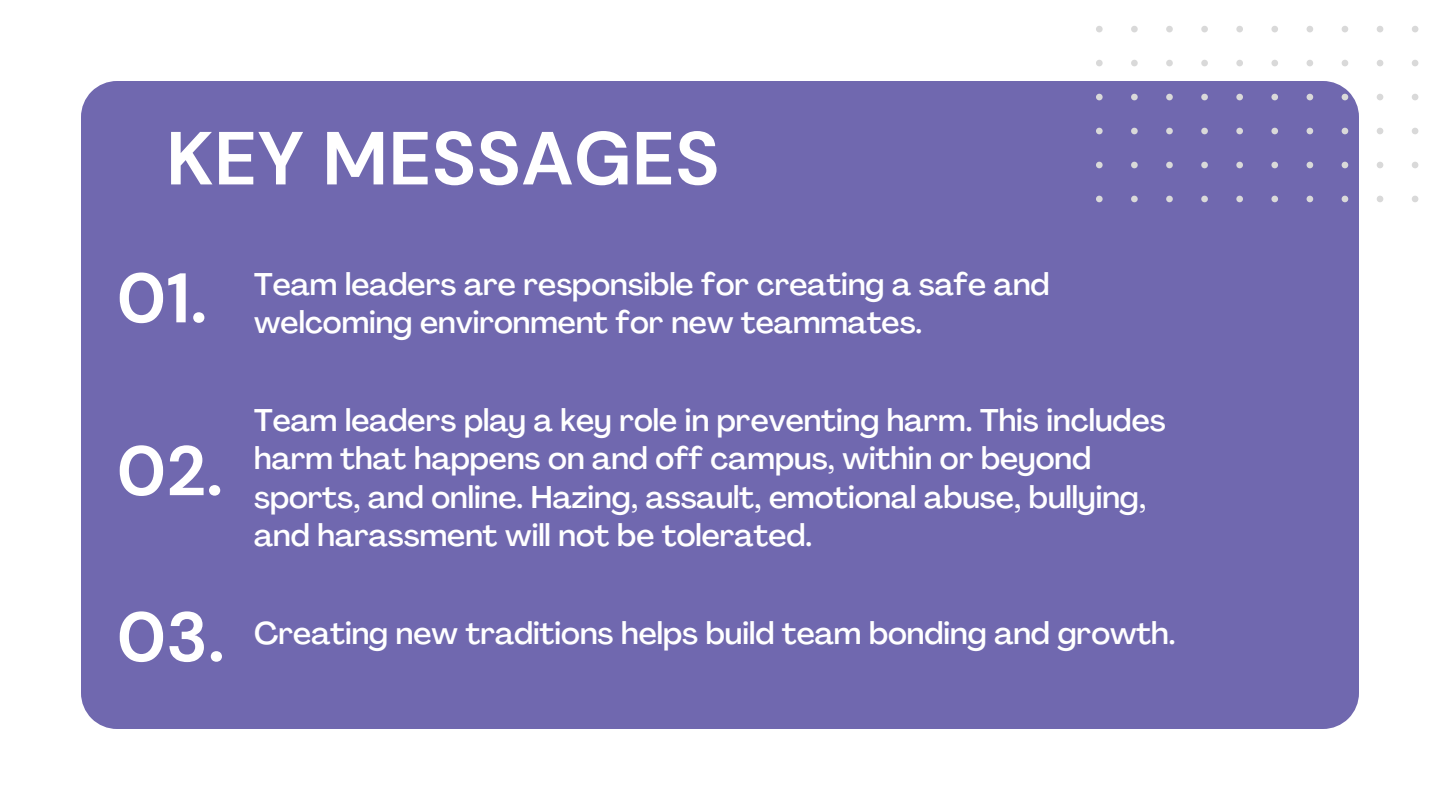
<style>
.page{position:relative;width:1440px;height:810px;background:#fff}
.page>*{position:absolute;margin:0;border:0;box-sizing:border-box;transform-origin:0 0}
.t1{font:700 75px "DM Sans";color:#fff}
.t2{font:700 70px "DM Sans";color:#fff}
.t3{font:500 31px/38.2px "Agrandir";color:#fff}
</style>
<div class="page">
<div style="left:81px;top:81px;width:1278px;height:648px;background:#7068af"></div>
<svg style="left:1096px;top:26px;width:322px;height:176px;fill:#7068af"></svg>
<h1 class="t1" style="left:166px;top:110px;width:555px">KEY MESSAGES</h1>
<h2 class="t2" style="left:117px;top:253px;width:92px">01.</h2>
<h2 class="t2" style="left:117px;top:426px;width:108px">02.</h2>
<h2 class="t2" style="left:117px;top:592px;width:110px">03.</h2>
<p class="t3" style="left:254px;top:268px;width:797px">Team leaders are responsible for creating a safe and welcoming environment for new teammates.</p>
<p class="t3" style="left:254px;top:404px;width:913px">Team leaders play a key role in preventing harm. This includes harm that happens on and off campus, within or beyond sports, and online. Hazing, assault, emotional abuse, bullying, and harassment will not be tolerated.</p>
<p class="t3" style="left:254px;top:617px;width:923px">Creating new traditions helps build team bonding and growth.</p>
</div>
